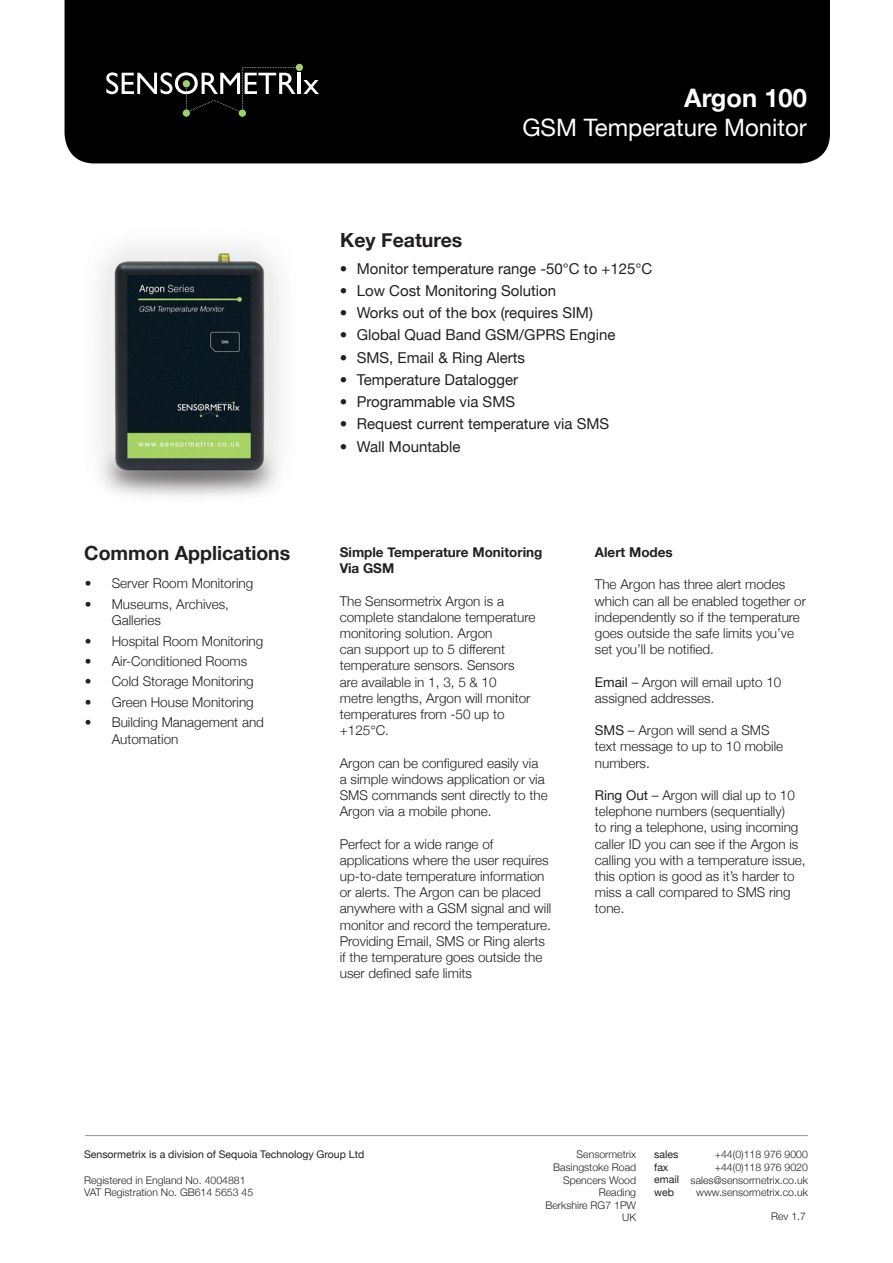
<style>
.page{position:relative;width:893px;height:1263px;background:#fff}
.page>*{position:absolute;margin:0;border:0;box-sizing:border-box;transform-origin:0 0}
.t1{font:700 25.5px "Helvetica Neue";color:#fff}
.t2{font:24px "Helvetica Neue";color:#fff}
.t3{font:700 19.5px "Helvetica Neue";color:#231f20}
.t4{font:15px "Helvetica Neue";color:#231f20}
.t5{font:300 13.5px/16.2px "Helvetica Neue";color:#231f20}
.t6{font:700 13.5px/16.2px "Helvetica Neue";color:#231f20}
.t7{font:300 10.5px/12.6px "Helvetica Neue";color:#231f20;text-align:right}
.t8{font:10.5px/12.6px "Helvetica Neue";color:#231f20}
.s1{font-weight:400}
</style>
<div class="page">
<img style="left:99px;top:246px;width:181px;height:251px">
<hr style="left:85px;top:1135px;width:723px;height:1px;background:#939598">
<div style="left:65px;top:0;width:765px;height:163px;background:#000"></div>
<hr style="left:298px;top:73px;width:3px;height:21px;background:#fff">
<svg style="left:303px;top:80px;width:16px;height:14px"></svg>
<div style="left:183px;top:109px;width:7px;height:8px;background:#a1cf68;border-radius:50%"></div>
<div style="left:239px;top:110px;width:7px;height:7px;background:#a1cf68;border-radius:50%"></div>
<div style="left:296px;top:64px;width:7px;height:7px;background:#a1cf68;border-radius:50%"></div>
<svg style="left:106px;top:67px;width:190px;height:44px;background:#303030"></svg>
<p class="t3" style="left:340px;top:227px;width:124px">Key Features</p>
<h1 class="t1" style="left:684px;top:82px;width:124px">Argon 100</h1>
<h2 class="t2" style="left:522px;top:113px;width:286px">GSM Temperature Monitor</h2>
<p class="t3" style="left:84px;top:540px;width:208px">Common Applications</p>
<p class="t5" style="left:85px;top:575px;width:170px">• Server Room Monitoring</p>
<p class="t5" style="left:112px;top:596px;width:119px;text-indent:-27px">• Museums, Archives,<br>Galleries</p>
<p class="t5" style="left:85px;top:632px;width:180px">• Hospital Room Monitoring</p>
<p class="t5" style="left:85px;top:653px;width:164px">• Air-Conditioned Rooms</p>
<p class="t5" style="left:85px;top:673px;width:171px">• Cold Storage Monitoring</p>
<p class="t5" style="left:85px;top:694px;width:171px">• Green House Monitoring</p>
<p class="t5" style="left:112px;top:714px;width:154px;text-indent:-27px">• Building Management and<br>Automation</p>
<p class="t4" style="left:340px;top:259px;width:314px">• Monitor temperature range -50°C to +125°C</p>
<p class="t4" style="left:340px;top:282px;width:218px">• Low Cost Monitoring Solution</p>
<p class="t4" style="left:340px;top:304px;width:255px">• Works out of the box (requires SIM)</p>
<p class="t4" style="left:340px;top:326px;width:277px">• Global Quad Band GSM/GPRS Engine</p>
<p class="t4" style="left:340px;top:348px;width:187px">• SMS, Email &amp; Ring Alerts</p>
<p class="t4" style="left:340px;top:371px;width:180px">• Temperature Datalogger</p>
<p class="t4" style="left:340px;top:393px;width:177px">• Programmable via SMS</p>
<p class="t4" style="left:340px;top:415px;width:271px">• Request current temperature via SMS</p>
<p class="t4" style="left:340px;top:437px;width:122px">• Wall Mountable</p>
<p class="t6" style="left:340px;top:544px;width:204px">Simple Temperature Monitoring<br>Via GSM</p>
<p class="t5" style="left:340px;top:592px;width:197px">The Sensormetrix Argon is a complete standalone temperature monitoring solution. Argon<br>can support up to 5 different temperature sensors. Sensors are available in 1, 3, 5 &amp; 10<br>metre lengths, Argon will monitor temperatures from -50 up to +125°C.</p>
<p class="t5" style="left:340px;top:754px;width:210px">Argon can be configured easily via a simple windows application or via<br>SMS commands sent directly to the<br>Argon via a mobile phone.</p>
<p class="t5" style="left:340px;top:835px;width:213px">Perfect for a wide range of applications where the user requires up-to-date temperature information or alerts. The Argon can be placed anywhere with a GSM signal and will monitor and record the temperature.<br>Providing Email, SMS or Ring alerts if the temperature goes outside the user defined safe limits</p>
<p class="t6" style="left:595px;top:544px;width:79px">Alert Modes</p>
<p class="t5" style="left:595px;top:576px;width:213px">The Argon has three alert modes which can all be enabled together or independently so if the temperature goes outside the safe limits you’ve set you’ll be notified.</p>
<p class="t5" style="left:595px;top:673px;width:188px"><span class="s1">Email</span> – Argon will email upto 10 assigned addresses.</p>
<p class="t5" style="left:595px;top:722px;width:190px"><span class="s1">SMS</span> – Argon will send a SMS text message to up to 10 mobile numbers.</p>
<p class="t5" style="left:595px;top:787px;width:212px"><span class="s1">Ring Out</span> – Argon will dial up to 10 telephone numbers (sequentially)<br>to ring a telephone, using incoming caller ID you can see if the Argon is calling you with a temperature issue, this option is good as it’s harder to miss a call compared to SMS ring tone.</p>
<p class="t8" style="left:84px;top:1148px;width:282px">Sensormetrix is a division of Sequoia Technology Group Ltd</p>
<p class="t7" style="left:84px;top:1173px;width:171px;text-align:left">Registered in England No. 4004881<br>VAT Registration No. GB614 5653 45</p>
<p class="t7" style="left:545px;top:1148px;width:92px">Sensormetrix<br>Basingstoke Road<br>Spencers Wood<br>Reading<br>Berkshire RG7 1PW<br>UK</p>
<p class="t7" style="left:691px;top:1148px;width:119px">+44(0)118 976 9000 +44(0)118 976 9020 sales@sensormetrix.co.uk www.sensormetrix.co.uk</p>
<p class="t8" style="left:654px;top:1148px;width:26px">sales fax email web</p>
<p class="t7" style="left:771px;top:1210px;width:36px">Rev 1.7</p>
</div>
